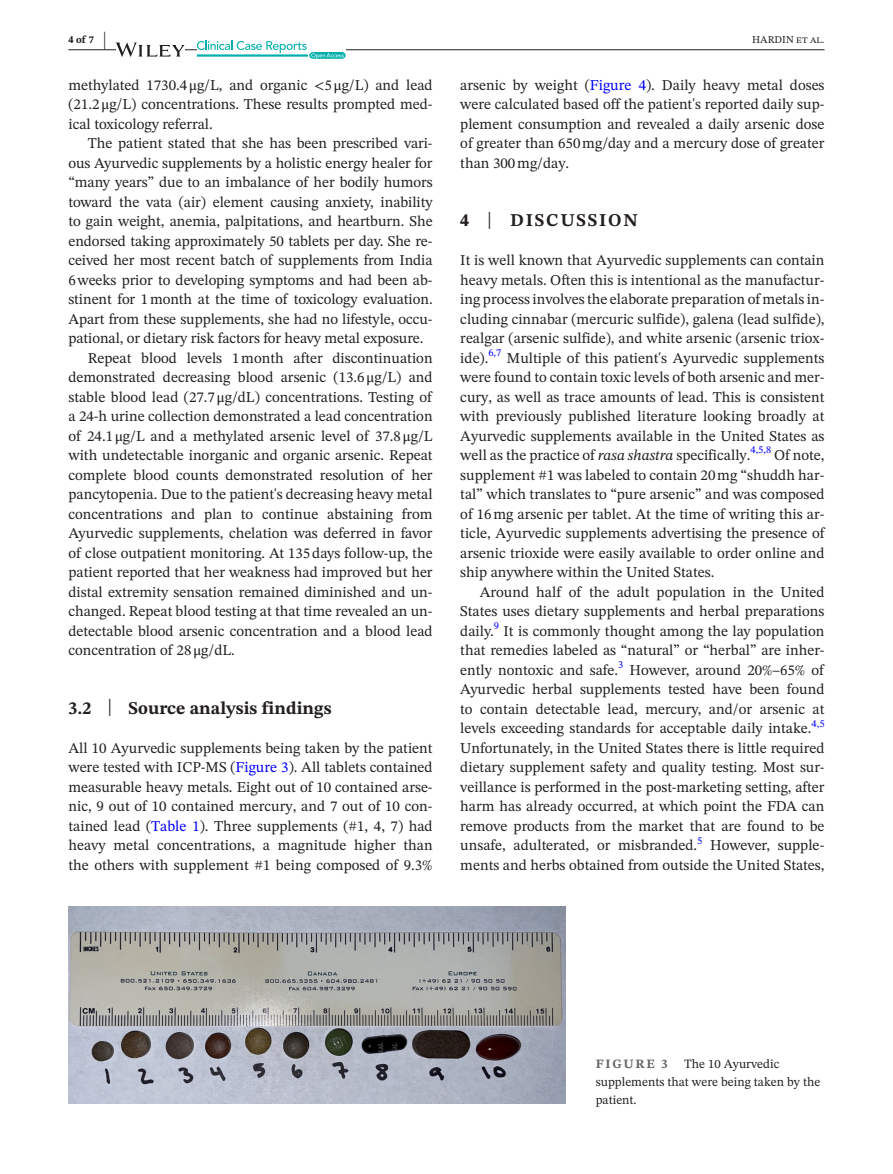
<style>
.page{position:relative;width:893px;height:1174px;background:#fff}
.page>*{position:absolute;margin:0;border:0;box-sizing:border-box;transform-origin:0 0}
.t1{font:700 18px "STIX Two Text";color:#231f20}
.t2{font:700 18px "STIX Two Text";letter-spacing:.1em;color:#231f20}
.t3{font:15px/19.5px "STIX Two Text";color:#231f20;text-align:justify}
.t4{font:12.75px/18px "STIX Two Text";color:#231f20}
.t5{font:700 12.75px "STIX Two Text";letter-spacing:.14em;color:#636366}
.t6{font:10.5px "STIX Two Text";color:#00f}
.t7{font:10.5px "STIX Two Text";color:#231f20}
.t8{font:700 10.5px "STIX Two Text";color:#231f20}
.s1{font-size:21px}
.s2{font-family:"STIX"}
.s3{color:#00f}
.s4{font-weight:400;font-size:23.7px}
.s5{font-style:italic}
</style>
<div class="page">
<hr style="left:68px;top:49px;width:756px;height:1px;background:#231f20">
<svg style="left:116px;top:43px;width:69px;height:14px"></svg>
<svg style="left:197px;top:41px;width:149px;height:18px"></svg>
<img style="left:68px;top:906px;width:498px;height:198px">
<p class="t8" style="left:68px;top:32px;width:39px">4 of 7 <span class="s1">|</span></p>
<p class="t7" style="left:752px;top:32px;width:74px">HARDIN et al.</p>
<p class="t3" style="left:68px;top:75px;width:366px">methylated 1730.4<span class="s2">μ</span>g/L, and organic <span class="s2">&lt;</span>5<span class="s2">μ</span>g/L) and lead (21.2<span class="s2">μ</span>g/L) concentrations. These results prompted med&shy;ical toxicology referral.</p>
<p class="t3" style="left:88px;top:133px;width:346px">The patient stated that she has been prescribed vari-</p>
<p class="t3" style="left:68px;top:153px;width:366px">ous Ayurvedic supplements by a holistic energy healer for</p>
<p class="t3" style="left:68px;top:172px;width:366px">“many years” due to an imbalance of her bodily humors</p>
<p class="t3" style="left:68px;top:192px;width:366px">toward the vata (air) element causing anxiety, inability</p>
<p class="t3" style="left:68px;top:211px;width:366px">to gain weight, anemia, palpitations, and heartburn. She</p>
<p class="t3" style="left:68px;top:231px;width:366px">endorsed taking approximately 50 tablets per day. She re-</p>
<p class="t3" style="left:68px;top:250px;width:366px">ceived her most recent batch of supplements from India</p>
<p class="t3" style="left:68px;top:270px;width:366px">6weeks prior to developing symptoms and had been ab-</p>
<p class="t3" style="left:68px;top:289px;width:366px">stinent for 1month at the time of toxicology evaluation.</p>
<p class="t3" style="left:68px;top:309px;width:366px">Apart from these supplements, she had no lifestyle, occu-</p>
<p class="t3" style="left:68px;top:328px;width:356px">pational, or dietary risk factors for heavy metal exposure.</p>
<p class="t3" style="left:88px;top:348px;width:346px">Repeat blood levels 1month after discontinuation</p>
<p class="t3" style="left:68px;top:367px;width:366px">demonstrated decreasing blood arsenic (13.6<span class="s2">μ</span>g/L) and</p>
<p class="t3" style="left:68px;top:387px;width:365px">stable blood lead (27.7<span class="s2">μ</span>g/dL) concentrations. Testing of</p>
<p class="t3" style="left:68px;top:406px;width:366px">a 24-h urine collection demonstrated a lead concentration</p>
<p class="t3" style="left:68px;top:426px;width:366px">of 24.1<span class="s2">μ</span>g/L and a methylated arsenic level of 37.8<span class="s2">μ</span>g/L</p>
<p class="t3" style="left:68px;top:445px;width:366px">with undetectable inorganic and organic arsenic. Repeat</p>
<p class="t3" style="left:68px;top:465px;width:366px">complete blood counts demonstrated resolution of her</p>
<p class="t3" style="left:68px;top:484px;width:366px">pancytopenia. Due to the patient's decreasing heavy metal</p>
<p class="t3" style="left:68px;top:504px;width:366px">concentrations and plan to continue abstaining from</p>
<p class="t3" style="left:68px;top:523px;width:366px">Ayurvedic supplements, chelation was deferred in favor</p>
<p class="t3" style="left:68px;top:543px;width:366px">of close outpatient monitoring. At 135days follow-up, the</p>
<p class="t3" style="left:68px;top:562px;width:366px">patient reported that her weakness had improved but her</p>
<p class="t3" style="left:68px;top:582px;width:366px">distal extremity sensation remained diminished and un-</p>
<p class="t3" style="left:68px;top:601px;width:366px">changed. Repeat blood testing at that time revealed an un-</p>
<p class="t3" style="left:68px;top:621px;width:366px">detectable blood arsenic concentration and a blood lead</p>
<p class="t3" style="left:68px;top:640px;width:168px">concentration of 28<span class="s2">μ</span>g/dL.</p>
<p class="t3" style="left:460px;top:75px;width:366px">arsenic by weight (<span class="s3">Figure 4</span>). Daily heavy metal doses were calculated based off the patient's reported daily sup&shy;plement consumption and revealed a daily arsenic dose of greater than 650mg/day and a mercury dose of greater than 300mg/day.</p>
<p class="t2" style="left:460px;top:207px;width:179px">4 <span class="s4">|</span> DISCUSSION</p>
<p class="t3" style="left:460px;top:250px;width:366px">It is well known that Ayurvedic supplements can contain heavy metals. Often this is intentional as the manufactur&shy;ing process involves the elaborate preparation of metals in&shy;cluding cinnabar (mercuric sulfide), galena (lead sulfide), realgar (arsenic sulfide), and white arsenic (arsenic triox&shy;ide).</p>
<p class="t6" style="left:488px;top:345px;width:14px">6,7</p>
<p class="t3" style="left:460px;top:348px;width:366px;text-indent:47px">Multiple of this patient's Ayurvedic supplements were found to contain toxic levels of both arsenic and mer&shy;cury, as well as trace amounts of lead. This is consistent with previously published literature looking broadly at Ayurvedic supplements available in the United States as well as the practice of <span class="s5">rasa shastra</span> specifically.</p>
<p class="t6" style="left:750px;top:442px;width:22px">4,5,8</p>
<p class="t3" style="left:460px;top:445px;width:366px;text-indent:314px">Of note, supplement #1 was labeled to contain 20mg “shuddh har&shy;tal” which translates to “pure arsenic” and was composed of 16mg arsenic per tablet. At the time of writing this ar&shy;ticle, Ayurvedic supplements advertising the presence of arsenic trioxide were easily available to order online and ship anywhere within the United States.</p>
<p class="t3" style="left:460px;top:582px;width:366px;text-indent:19px">Around half of the adult population in the United States uses dietary supplements and herbal preparations daily.</p>
<p class="t6" style="left:494px;top:618px;width:7px">9</p>
<p class="t3" style="left:460px;top:621px;width:366px;text-indent:43px">It is commonly thought among the lay population that remedies labeled as “natural” or “herbal” are inher&shy;ently nontoxic and safe.</p>
<p class="t6" style="left:618px;top:657px;width:7px">3</p>
<p class="t3" style="left:460px;top:660px;width:366px;text-indent:169px">However, around 20%–65% of Ayurvedic herbal supplements tested have been found to contain detectable lead, mercury, and/or arsenic at levels exceeding standards for acceptable daily intake.</p>
<p class="t1" style="left:68px;top:695px;width:265px">3.2 <span class="s4">|</span> Source analysis findings</p>
<p class="t3" style="left:68px;top:738px;width:366px">All 10 Ayurvedic supplements being taken by the patient were tested with ICP-MS (<span class="s3">Figure 3</span>). All tablets contained measurable heavy metals. Eight out of 10 contained arse&shy;nic, 9 out of 10 contained mercury, and 7 out of 10 con&shy;tained lead (<span class="s3">Table 1</span>). Three supplements (#1, 4, 7) had heavy metal concentrations, a magnitude higher than the others with supplement #1 being composed of 9.3%</p>
<p class="t6" style="left:811px;top:715px;width:14px">4,5</p>
<p class="t3" style="left:460px;top:738px;width:366px">Unfortunately, in the United States there is little required dietary supplement safety and quality testing. Most sur&shy;veillance is performed in the post-marketing setting, after harm has already occurred, at which point the FDA can remove products from the market that are found to be unsafe, adulterated, or misbranded.</p>
<p class="t6" style="left:697px;top:832px;width:7px">5</p>
<p class="t3" style="left:460px;top:835px;width:366px;text-align:right">However, supple-<br>ments and herbs obtained from outside the United States,</p>
<p class="t4" style="left:596px;top:1054px;width:226px;text-indent:88px">The 10 Ayurvedic supplements that were being taken by the patient.</p>
<p class="t5" style="left:596px;top:1054px;width:74px">FIGURE 3</p>
</div>
